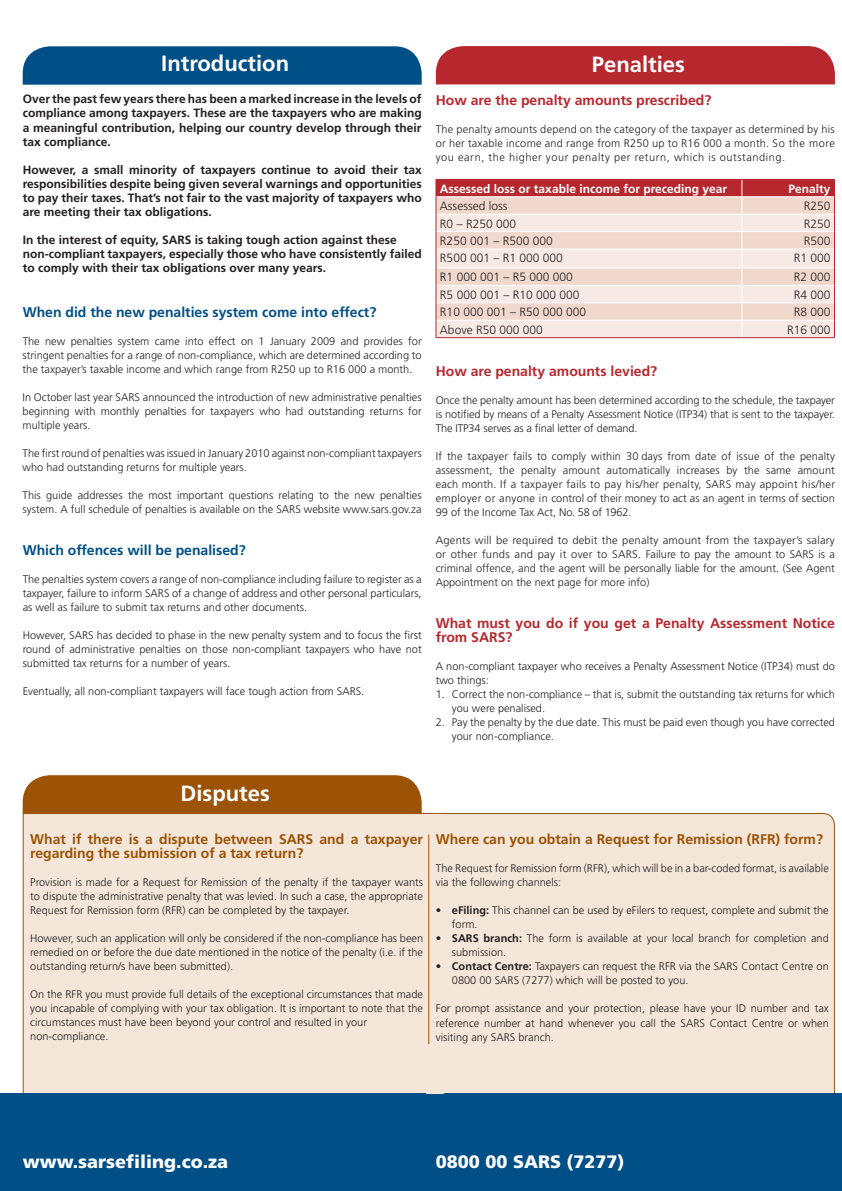
<style>
.page{position:relative;width:842px;height:1191px;background:#fff}
.page>*{position:absolute;margin:0;border:0;box-sizing:border-box;transform-origin:0 0}
.t1{font:700 22px "Frutiger";color:#fff}
.t2{font:900 18px "Frutiger LT Std";color:#fff}
.t3{font:700 14px/14px "Frutiger";color:#9c5306}
.t4{font:700 14px/14px "Frutiger";color:#b7282e}
.t5{font:700 14px "Frutiger";color:#004f87}
.t6{font:700 12px/14px "Frutiger";color:#231f20;text-align:justify}
.t7{font:300 12px "Frutiger";color:#231f20}
.t8{font:700 12px "Frutiger";color:#fff}
.t9{font:300 11px/14px "Frutiger";color:#231f20;text-align:justify}
.s1{font-weight:700}
</style>
<div class="page">
<div style="left:23px;top:813px;width:798px;height:283px;background:#f4e6d9;border:1px solid #9c5306"></div>
<div style="left:429px;top:813px;width:405px;height:291px;background:#f4e6d9;border-radius:11px"></div>
<div style="left:436px;top:46px;width:399px;height:38px;background:#b7282e"></div>
<svg style="left:23px;top:46px;width:399px;height:39px;background:#09558b"></svg>
<div style="left:0;top:1093px;width:842px;height:98px;background:#004f87"></div>
<div style="left:23px;top:775px;width:399px;height:38px;background:#9c5306"></div>
<svg style="left:436px;top:179px;width:399px;height:158px;background:#edcec7"></svg>
<hr style="left:436px;top:337px;width:306px;height:1px;background:#b7282e">
<hr style="left:742px;top:337px;width:93px;height:1px;background:#b7282e">
<div style="left:427px;top:814px;width:17px;height:279px;background:#f4e6d9"></div>
<hr style="left:428px;top:834px;width:1px;height:210px;background:#9c5306">
<h1 class="t1" style="left:161px;top:50px;width:129px">Introduction</h1>
<h1 class="t1" style="left:592px;top:51px;width:94px">Penalties</h1>
<p class="t6" style="left:23px;top:92px;width:400px">Over the past few years there has been a marked increase in the levels of compliance among taxpayers. These are the taxpayers who are making a meaningful contribution, helping our country develop through their tax compliance.</p>
<p class="t6" style="left:23px;top:162px;width:400px">However, a small minority of taxpayers continue to avoid their tax responsibilities despite being given several warnings and opportunities to pay their taxes. That’s not fair to the vast majority of taxpayers who are meeting their tax obligations.</p>
<p class="t6" style="left:23px;top:232px;width:400px;text-align:left">In the interest of equity, SARS is taking tough action against these non-compliant taxpayers, especially those who have consistently failed to comply with their tax obligations over many years.</p>
<p class="t5" style="left:23px;top:303px;width:355px">When did the new penalties system come into effect?</p>
<p class="t9" style="left:23px;top:334px;width:400px">The new penalties system came into effect on 1 January 2009 and provides for stringent penalties for a range of non-compliance, which are determined according to the taxpayer’s taxable income and which range from R250 up to R16 000 a month.</p>
<p class="t9" style="left:23px;top:390px;width:400px">In October last year SARS announced the introduction of new administrative penalties beginning with monthly penalties for taxpayers who had outstanding returns for multiple years.</p>
<p class="t9" style="left:23px;top:446px;width:400px">The first round of penalties was issued in January 2010 against non-compliant taxpayers who had outstanding returns for multiple years.</p>
<p class="t9" style="left:23px;top:488px;width:401px">This guide addresses the most important questions relating to the new penalties system. A full schedule of penalties is available on the SARS website www.sars.gov.za</p>
<p class="t5" style="left:23px;top:541px;width:225px">Which offences will be penalised?</p>
<p class="t9" style="left:23px;top:572px;width:401px">The penalties system covers a range of non-compliance including failure to register as a taxpayer, failure to inform SARS of a change of address and other personal particulars, as well as failure to submit tax returns and other documents.</p>
<p class="t9" style="left:23px;top:628px;width:401px">However, SARS has decided to phase in the new penalty system and to focus the first round of administrative penalties on those non-compliant taxpayers who have not submitted tax returns for a number of years.</p>
<p class="t9" style="left:23px;top:684px;width:343px">Eventually, all non-compliant taxpayers will face tough action from SARS.</p>
<p class="t4" style="left:436px;top:93px;width:277px">How are the penalty amounts prescribed?</p>
<p class="t9" style="left:436px;top:122px;width:401px">The penalty amounts depend on the category of the taxpayer as determined by his or her taxable income and range from R250 up to R16 000 a month. So the more you earn, the higher your penalty per return, which is outstanding.</p>
<p class="t8" style="left:440px;top:181px;width:289px">Assessed loss or taxable income for preceding year</p>
<p class="t8" style="left:788px;top:181px;width:44px">Penalty</p>
<p class="t7" style="left:440px;top:199px;width:69px">Assessed loss</p>
<p class="t7" style="left:804px;top:199px;width:28px">R250</p>
<p class="t7" style="left:440px;top:217px;width:78px">R0 – R250 000</p>
<p class="t7" style="left:804px;top:217px;width:28px">R250</p>
<p class="t7" style="left:440px;top:234px;width:114px">R250 001 – R500 000</p>
<p class="t7" style="left:804px;top:234px;width:28px">R500</p>
<p class="t7" style="left:440px;top:251px;width:124px">R500 001 – R1 000 000</p>
<p class="t7" style="left:794px;top:251px;width:38px">R1 000</p>
<p class="t7" style="left:440px;top:270px;width:134px">R1 000 001 – R5 000 000</p>
<p class="t7" style="left:794px;top:270px;width:38px">R2 000</p>
<p class="t7" style="left:440px;top:288px;width:141px">R5 000 001 – R10 000 000</p>
<p class="t7" style="left:794px;top:288px;width:38px">R4 000</p>
<p class="t7" style="left:440px;top:305px;width:148px">R10 000 001 – R50 000 000</p>
<p class="t7" style="left:794px;top:305px;width:38px">R8 000</p>
<p class="t7" style="left:440px;top:323px;width:104px">Above R50 000 000</p>
<p class="t7" style="left:787px;top:323px;width:45px">R16 000</p>
<p class="t4" style="left:436px;top:364px;width:223px">How are penalty amounts levied?</p>
<p class="t9" style="left:436px;top:393px;width:401px">Once the penalty amount has been determined according to the schedule, the taxpayer is notified by means of a Penalty Assessment Notice (ITP34) that is sent to the taxpayer.<br>The ITP34 serves as a final letter of demand.</p>
<p class="t9" style="left:436px;top:449px;width:401px">If the taxpayer fails to comply within 30 days from date of issue of the penalty assessment, the penalty amount automatically increases by the same amount each month. If a taxpayer fails to pay his/her penalty, SARS may appoint his/her employer or anyone in control of their money to act as an agent in terms of section 99 of the Income Tax Act, No. 58 of 1962.</p>
<p class="t9" style="left:436px;top:533px;width:401px">Agents will be required to debit the penalty amount from the taxpayer’s salary or other funds and pay it over to SARS. Failure to pay the amount to SARS is a criminal offence, and the agent will be personally liable for the amount. (See Agent Appointment on the next page for more info)</p>
<p class="t4" style="left:436px;top:616px;width:401px">What must you do if you get a Penalty Assessment Notice from SARS?</p>
<p class="t9" style="left:436px;top:659px;width:401px">A non-compliant taxpayer who receives a Penalty Assessment Notice (ITP34) must do two things:</p>
<p class="t9" style="left:452px;top:687px;width:385px;text-indent:-16px">1. Correct the non-compliance – that is, submit the outstanding tax returns for which you were penalised.</p>
<p class="t9" style="left:452px;top:715px;width:385px;text-indent:-16px">2. Pay the penalty by the due date. This must be paid even though you have corrected your non-compliance.</p>
<h1 class="t1" style="left:181px;top:780px;width:91px">Disputes</h1>
<p class="t3" style="left:30px;top:832px;width:394px">What if there is a dispute between SARS and a taxpayer regarding the submission of a tax return?</p>
<p class="t9" style="left:30px;top:875px;width:394px">Provision is made for a Request for Remission of the penalty if the taxpayer wants to dispute the administrative penalty that was levied. In such a case, the appropriate Request for Remission form (RFR) can be completed by the taxpayer.</p>
<p class="t9" style="left:30px;top:931px;width:394px">However, such an application will only be considered if the non-compliance has been remedied on or before the due date mentioned in the notice of the penalty (i.e. if the outstanding return/s have been submitted).</p>
<p class="t9" style="left:30px;top:987px;width:394px;text-align:left">On the RFR you must provide full details of the exceptional circumstances that made you incapable of complying with your tax obligation. It is important to note that the circumstances must have been beyond your control and resulted in your non-compliance.</p>
<p class="t3" style="left:436px;top:832px;width:389px">Where can you obtain a Request for Remission (RFR) form?</p>
<p class="t9" style="left:436px;top:861px;width:394px">The Request for Remission form (RFR), which will be in a bar-coded format, is available via the following channels:</p>
<p class="t9" style="left:452px;top:903px;width:378px;text-indent:-16px"><span class="s1">• eFiling:</span> This channel can be used by eFilers to request, complete and submit the form.</p>
<p class="t9" style="left:452px;top:931px;width:378px;text-indent:-16px"><span class="s1">• SARS branch:</span> The form is available at your local branch for completion and submission.</p>
<p class="t9" style="left:452px;top:959px;width:378px;text-indent:-16px"><span class="s1">• Contact Centre:</span> Taxpayers can request the RFR via the SARS Contact Centre on<br>0800 00 SARS (7277) which will be posted to you.</p>
<p class="t9" style="left:436px;top:1001px;width:394px">For prompt assistance and your protection, please have your ID number and tax reference number at hand whenever you call the SARS Contact Centre or when visiting any SARS branch.</p>
<h2 class="t2" style="left:23px;top:1151px;width:207px">www.sarsefiling.co.za</h2>
<h2 class="t2" style="left:436px;top:1151px;width:190px">0800 00 SARS (7277)</h2>
</div>
